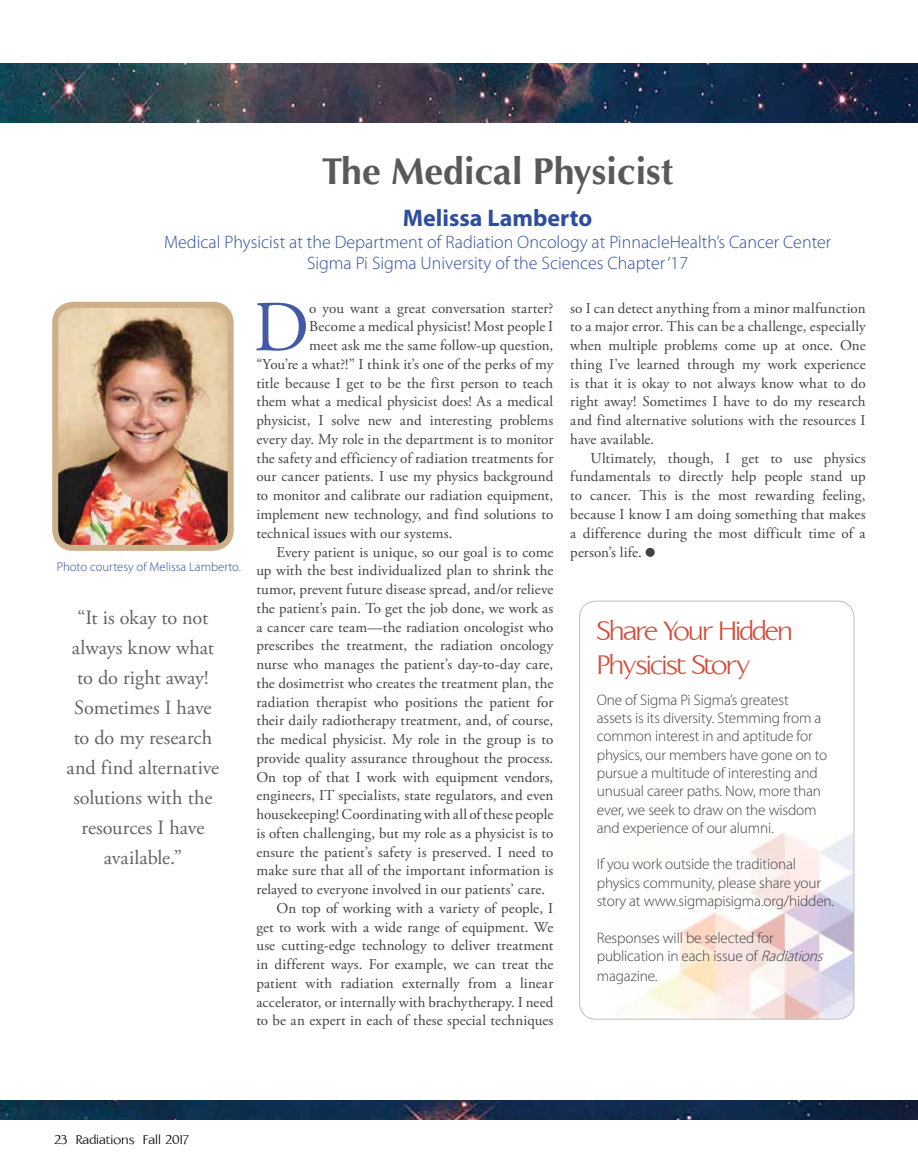
<style>
.page{position:relative;width:918px;height:1175px;background:#fff}
.page>*{position:absolute;margin:0;border:0;box-sizing:border-box;transform-origin:0 0}
.t1{font:71.55px "Adobe Garamond Pro";color:#4459a6}
.t2{font:700 37.5px "Optima";color:#58595b}
.t3{font:34.65px/34.7px "Aperto";letter-spacing:-.05em;color:#d24d3d}
.t4{font:700 24px "Myriad Pro";color:#2f4d9f}
.t5{font:20.25px/30px "Adobe Garamond Pro";color:#616264;text-align:center}
.t6{font:300 18px/21.6px "Myriad Pro";color:#2f4d9f;text-align:center}
.t7{font:16.5px "Aperto";color:#000}
.t8{font:300 15.3px/18.3px "Myriad Pro";letter-spacing:-.01em;color:#414042}
.t9{font:15px/18.8px "Adobe Garamond Pro";letter-spacing:.01em;color:#414042;text-align:justify}
.t10{font:300 12.75px "Myriad Pro";color:#2f4d9f}
.s1{font-style:italic}
</style>
<div class="page">
<img style="left:0;top:63px;width:918px;height:59px">
<img style="left:59px;top:309px;width:168px;height:235px">
<div style="left:52px;top:302px;width:182px;height:249px;border:6px solid #cdb088;border-radius:18px"></div>
<img style="left:623px;top:832px;width:231px;height:187px">
<div style="left:579px;top:600px;width:276px;height:419px;border:1px solid #9b9da0;border-radius:17px"></div>
<img style="left:0;top:1100px;width:918px;height:19px">
<h2 class="t2" style="left:322px;top:149px;width:353px">The Medical Physicist</h2>
<h3 class="t4" style="left:403px;top:202px;width:191px">Melissa Lamberto</h3>
<p class="t6" style="left:164px;top:230px;width:669px">Medical Physicist at the Department of Radiation Oncology at PinnacleHealth’s Cancer Center<br>Sigma Pi Sigma University of the Sciences Chapter ‘17</p>
<p class="t9" style="left:570px;top:299px;width:297px">so I can detect anything from a minor malfunction to a major error. This can be a challenge, especially when multiple problems come up at once. One thing I’ve learned through my work experience is that it is okay to not always know what to do right away! Sometimes I have to do my research and find alternative solutions with the resources I have available.</p>
<p class="t9" style="left:570px;top:449px;width:297px;text-indent:20px">Ultimately, though, I get to use physics fundamentals to directly help people stand up to cancer. This is the most rewarding feeling, because I know I am doing something that makes a difference during the most difficult time of a person’s life. ■</p>
<h1 class="t1" style="left:253px;top:284px;width:57px">D</h1>
<p class="t9" style="left:309px;top:299px;width:246px">o you want a great conversation starter?</p>
<p class="t9" style="left:309px;top:318px;width:246px">Become a medical physicist! Most people I</p>
<p class="t9" style="left:309px;top:336px;width:246px">meet ask me the same follow-up question,</p>
<p class="t9" style="left:256px;top:355px;width:298px">“You’re a what?!” I think it’s one of the perks of my</p>
<p class="t9" style="left:256px;top:374px;width:298px">title because I get to be the first person to teach</p>
<p class="t9" style="left:256px;top:393px;width:298px">them what a medical physicist does! As a medical</p>
<p class="t9" style="left:256px;top:411px;width:299px">physicist, I solve new and interesting problems</p>
<p class="t9" style="left:256px;top:430px;width:299px">every day. My role in the department is to monitor</p>
<p class="t9" style="left:256px;top:449px;width:298px">the safety and efficiency of radiation treatments for</p>
<p class="t9" style="left:256px;top:468px;width:299px">our cancer patients. I use my physics background</p>
<p class="t9" style="left:256px;top:486px;width:298px">to monitor and calibrate our radiation equipment,</p>
<p class="t9" style="left:256px;top:505px;width:299px">implement new technology, and find solutions to</p>
<p class="t9" style="left:256px;top:524px;width:198px">technical issues with our systems.</p>
<p class="t9" style="left:277px;top:543px;width:278px">Every patient is unique, so our goal is to come</p>
<p class="t9" style="left:256px;top:561px;width:298px">up with the best individualized plan to shrink the</p>
<p class="t9" style="left:256px;top:580px;width:298px">tumor, prevent future disease spread, and/or relieve</p>
<p class="t9" style="left:256px;top:599px;width:299px">the patient’s pain. To get the job done, we work as</p>
<p class="t9" style="left:256px;top:618px;width:299px">a cancer care team—the radiation oncologist who</p>
<p class="t9" style="left:256px;top:636px;width:299px">prescribes the treatment, the radiation oncology</p>
<p class="t9" style="left:256px;top:655px;width:299px">nurse who manages the patient’s day-to-day care,</p>
<p class="t9" style="left:256px;top:674px;width:298px">the dosimetrist who creates the treatment plan, the</p>
<p class="t9" style="left:256px;top:693px;width:299px">radiation therapist who positions the patient for</p>
<p class="t9" style="left:256px;top:711px;width:298px">their daily radiotherapy treatment, and, of course,</p>
<p class="t9" style="left:256px;top:730px;width:298px">the medical physicist. My role in the group is to</p>
<p class="t9" style="left:256px;top:749px;width:299px">provide quality assurance throughout the process.</p>
<p class="t9" style="left:256px;top:768px;width:299px">On top of that I work with equipment vendors,</p>
<p class="t9" style="left:256px;top:786px;width:298px">engineers, IT specialists, state regulators, and even</p>
<p class="t9" style="left:256px;top:805px;width:298px">housekeeping! Coordinating with all of these people</p>
<p class="t9" style="left:256px;top:824px;width:299px">is often challenging, but my role as a physicist is to</p>
<p class="t9" style="left:256px;top:843px;width:298px">ensure the patient’s safety is preserved. I need to</p>
<p class="t9" style="left:256px;top:861px;width:299px">make sure that all of the important information is</p>
<p class="t9" style="left:256px;top:880px;width:290px">relayed to everyone involved in our patients’ care.</p>
<p class="t9" style="left:277px;top:899px;width:278px">On top of working with a variety of people, I</p>
<p class="t9" style="left:256px;top:918px;width:298px">get to work with a wide range of equipment. We</p>
<p class="t9" style="left:256px;top:936px;width:298px">use cutting-edge technology to deliver treatment</p>
<p class="t9" style="left:256px;top:955px;width:298px">in different ways. For example, we can treat the</p>
<p class="t9" style="left:256px;top:974px;width:299px">patient with radiation externally from a linear</p>
<p class="t9" style="left:256px;top:993px;width:299px">accelerator, or internally with brachytherapy. I need</p>
<p class="t9" style="left:256px;top:1011px;width:299px">to be an expert in each of these special techniques</p>
<p class="t10" style="left:57px;top:559px;width:186px">Photo courtesy of Melissa Lamberto.</p>
<h3 class="t5" style="left:67px;top:603px;width:154px">“It is okay to not always know what to do right away!<br>Sometimes I have to do my research and find alternative solutions with the resources I have available.”</h3>
<h3 class="t3" style="left:597px;top:613px;width:198px">Share Your Hidden<br>Physicist Story</h3>
<p class="t8" style="left:597px;top:690px;width:232px">One of Sigma Pi Sigma’s greatest assets is its diversity. Stemming from a common interest in and aptitude for physics, our members have gone on to pursue a multitude of interesting and unusual career paths. Now, more than ever, we seek to draw on the wisdom and experience of our alumni.</p>
<p class="t8" style="left:597px;top:855px;width:239px">If you work outside the traditional physics community, please share your story at www.sigmapisigma.org/hidden.</p>
<p class="t8" style="left:597px;top:928px;width:232px">Responses will be selected for publication in each issue of <span class="s1">Radiations</span></p>
<p class="t8" style="left:597px;top:966px;width:62px">magazine.</p>
<p class="t7" style="left:54px;top:1132px;width:136px">23 Radiations Fall 2017</p>
</div>
